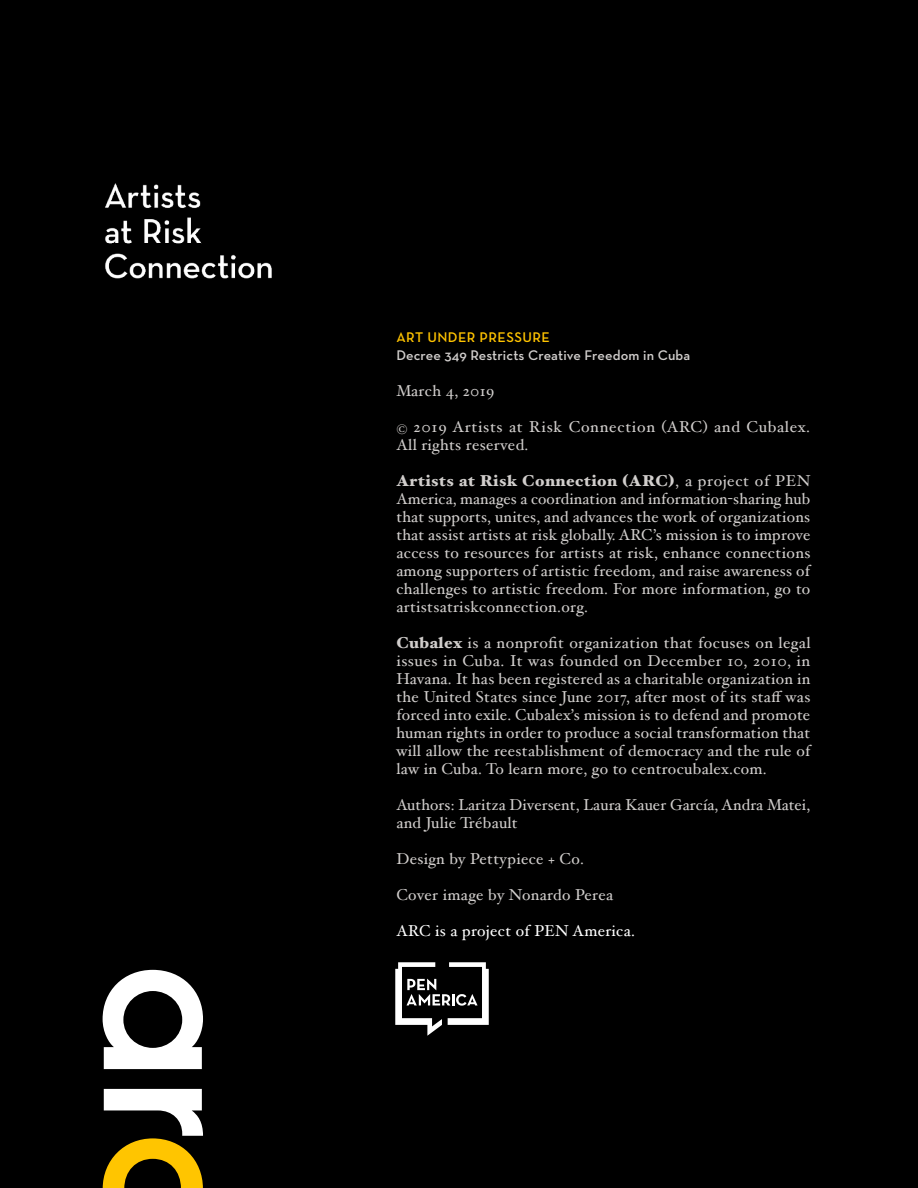
<style>
.page{position:relative;width:918px;height:1188px;background:#000}
.page>*{position:absolute;margin:0;border:0;box-sizing:border-box;transform-origin:0 0}
.t1{font:15.75px/18px "Hoefler Text";letter-spacing:.02em;color:#d1cecc;text-align:justify}
.t2{font:15.75px/18px "Hoefler Text";letter-spacing:.04em;color:#d1cecc}
.t3{font:15.75px "Hoefler Text";letter-spacing:.02em;color:#fff}
.t4{font:600 14.25px "Neutraface Text";letter-spacing:.01em;color:#d1cecc}
.t5{font:600 14.25px "Neutraface Text";letter-spacing:.03em;color:#ffc400}
.s1{font-weight:900}
</style>
<div class="page">
<img style="left:105px;top:184px;width:167px;height:95px">
<svg style="left:395px;top:962px;width:94px;height:74px"></svg>
<svg style="left:103px;top:970px;width:100px;height:99px"></svg>
<svg style="left:103px;top:1089px;width:100px;height:99px"></svg>
<p class="t5" style="left:396px;top:332px;width:155px">ART UNDER PRESSURE</p>
<p class="t4" style="left:396px;top:350px;width:296px">Decree 349 Restricts Creative Freedom in Cuba</p>
<p class="t1" style="left:396px;top:383px;width:100px">March 4, 2019</p>
<p class="t2" style="left:396px;top:418px;width:415px"><sub>©</sub> 2019 Artists at Risk Connection (ARC) and Cubalex.<br>All rights reserved.</p>
<p class="t1" style="left:396px;top:473px;width:416px"><span class="s1">Artists at Risk Connection (ARC)</span>, a project of PEN America, manages a coordination and information-sharing hub that supports, unites, and advances the work of organizations that assist artists at risk globally. ARC’s mission is to improve access to resources for artists at risk, enhance connections among supporters of artistic freedom, and raise awareness of challenges to artistic freedom. For more information, go to artistsatriskconnection.org.</p>
<p class="t1" style="left:396px;top:634px;width:416px"><span class="s1">Cubalex</span> is a nonprofit organization that focuses on legal issues in Cuba. It was founded on December 10, 2010, in Havana. It has been registered as a charitable organization in the United States since June 2017, after most of its staff was forced into exile. Cubalex’s mission is to defend and promote human rights in order to produce a social transformation that will allow the reestablishment of democracy and the rule of law in Cuba. To learn more, go to centrocubalex.com.</p>
<p class="t1" style="left:396px;top:796px;width:415px">Authors: Laritza Diversent, Laura Kauer García, Andra Matei, and Julie Trébault</p>
<p class="t1" style="left:396px;top:850px;width:189px">Design by Pettypiece + Co.</p>
<p class="t1" style="left:396px;top:886px;width:218px">Cover image by Nonardo Perea</p>
<p class="t3" style="left:396px;top:921px;width:240px">ARC is a project of PEN America.</p>
</div>
